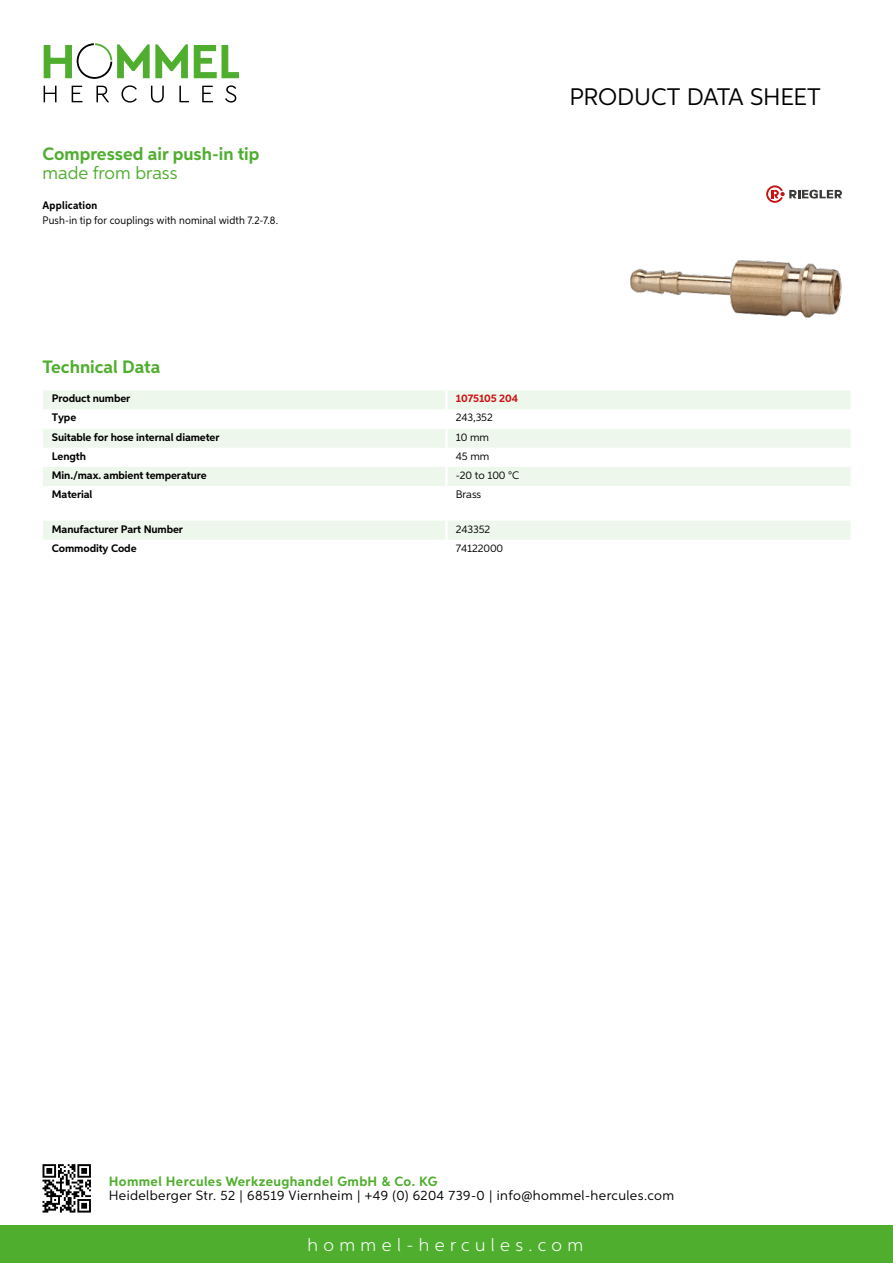
<style>
.page{position:relative;width:893px;height:1263px;background:#fff}
.page>*{position:absolute;margin:0;border:0;box-sizing:border-box;transform-origin:0 0}
.t1{font:24px "Aspira";letter-spacing:-.01em;color:#000}
.t2{font:700 18px "Aspira";color:#50ae2f}
.t3{font:300 18px "Aspira";letter-spacing:.3em;color:#fff}
.t4{font:18px "Aspira";color:#50ae2f}
.t5{font:13.5px "Aspira";letter-spacing:.03em;color:#000}
.t6{font:700 13.5px "Aspira";letter-spacing:.03em;color:#50ae2f}
.t7{font:700 10.95px "Aspira";letter-spacing:-.01em;color:#000}
.t8{font:10.95px "Aspira Nar";letter-spacing:.015em;color:#000}
.t9{font:10.95px "Aspira";letter-spacing:-.01em;color:#000}
.t10{font:700 10.95px "Aspira Nar";letter-spacing:.02em;color:#000}
.t11{font:700 10.95px "Aspira";letter-spacing:-.01em;color:#cd1013}
</style>
<div class="page">
<div style="left:0;top:1226px;width:893px;height:37px;background:#50ae2f"></div>
<svg style="left:43px;top:1164px;width:48px;height:48px"></svg>
<svg style="left:194px;top:45px;width:45px;height:33px"></svg>
<svg style="left:44px;top:43px;width:144px;height:36px"></svg>
<svg style="left:44px;top:86px;width:13px;height:16px"></svg>
<svg style="left:72px;top:86px;width:10px;height:16px"></svg>
<svg style="left:96px;top:86px;width:13px;height:16px"></svg>
<svg style="left:121px;top:85px;width:16px;height:18px"></svg>
<svg style="left:151px;top:86px;width:13px;height:17px"></svg>
<svg style="left:179px;top:86px;width:10px;height:16px"></svg>
<svg style="left:202px;top:86px;width:11px;height:16px"></svg>
<svg style="left:225px;top:85px;width:11px;height:18px"></svg>
<div style="left:43px;top:390px;width:807px;height:19px;background:#eef7eb"></div>
<svg style="left:43px;top:429px;width:807px;height:57px;fill:#eef7eb"></svg>
<hr style="left:445px;top:390px;width:3px;height:20px;background:#fff">
<hr style="left:445px;top:429px;width:3px;height:19px;background:#fff">
<hr style="left:445px;top:448px;width:3px;height:19px;background:#fff">
<hr style="left:445px;top:467px;width:3px;height:19px;background:#fff">
<div style="left:43px;top:521px;width:807px;height:19px;background:#eef7eb"></div>
<img style="left:630px;top:260px;width:212px;height:58px">
<svg style="left:766px;top:185px;width:76px;height:18px"></svg>
<h2 class="t2" style="left:43px;top:142px;width:219px">Compressed air push-in tip</h2>
<h2 class="t4" style="left:43px;top:162px;width:136px">made from brass</h2>
<p class="t10" style="left:43px;top:199px;width:56px">Application</p>
<p class="t8" style="left:43px;top:214px;width:237px">Push-in tip for couplings with nominal width 7.2-7.8.</p>
<h1 class="t1" style="left:569px;top:82px;width:253px">Product data sh eet</h1>
<h2 class="t2" style="left:43px;top:356px;width:120px">Technical Data</h2>
<p class="t7" style="left:52px;top:392px;width:80px">Product number</p>
<p class="t11" style="left:456px;top:392px;width:64px">1075105 204</p>
<p class="t7" style="left:52px;top:411px;width:26px">Type</p>
<p class="t9" style="left:456px;top:411px;width:38px">243,352</p>
<p class="t7" style="left:52px;top:430px;width:169px">Suitable for hose internal diameter</p>
<p class="t9" style="left:456px;top:430px;width:35px">10 mm</p>
<p class="t7" style="left:52px;top:449px;width:36px">Length</p>
<p class="t9" style="left:456px;top:449px;width:35px">45 mm</p>
<p class="t7" style="left:52px;top:468px;width:156px">Min./max. ambient temperature</p>
<p class="t9" style="left:456px;top:468px;width:64px">-20 to 100 °C</p>
<p class="t7" style="left:52px;top:487px;width:42px">Material</p>
<p class="t9" style="left:456px;top:488px;width:27px">Brass</p>
<p class="t7" style="left:52px;top:522px;width:133px">Manufacturer Part Number</p>
<p class="t9" style="left:456px;top:522px;width:36px">243352</p>
<p class="t7" style="left:52px;top:541px;width:86px">Commodity Code</p>
<p class="t9" style="left:456px;top:541px;width:49px">74122000</p>
<p class="t6" style="left:109px;top:1172px;width:330px">Hommel Hercules Werkzeughandel GmbH &amp; Co. KG</p>
<p class="t5" style="left:109px;top:1187px;width:567px">Heidelberger Str. 52 | 68519 Viernheim | +49 (0) 6204 739-0 | info@hommel-hercules.com</p>
<h2 class="t3" style="left:307px;top:1234px;width:277px">hommel-hercules.com</h2>
</div>
